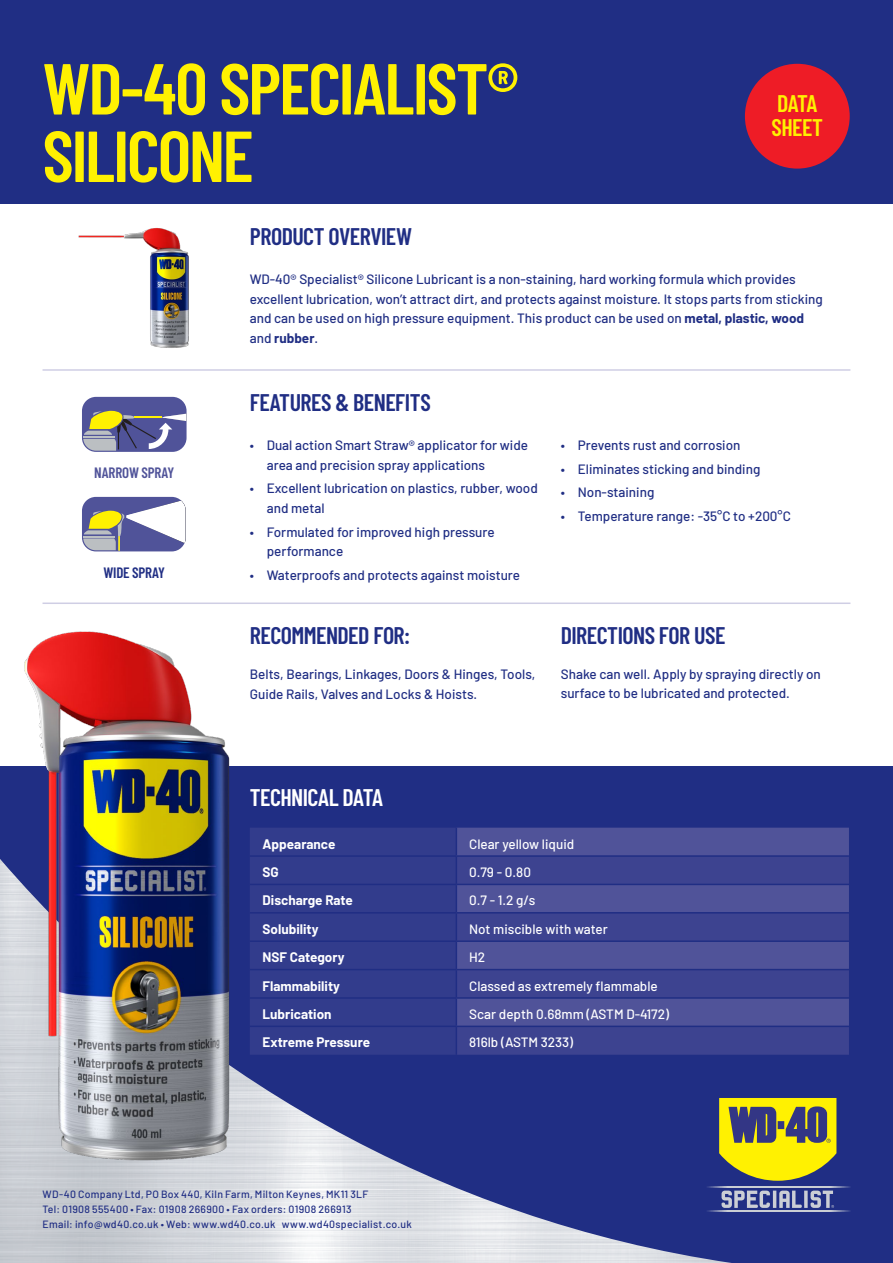
<style>
.page{position:relative;width:893px;height:1263px;background:#202e84}
.page>*{position:absolute;margin:0;border:0;box-sizing:border-box;transform-origin:0 0}
.t1{font:600 72px/67.5px "Barlow Condensed";letter-spacing:-.03em;color:#fff101}
.t2{font:600 24px "Barlow Condensed";letter-spacing:-.02em;color:#202e84}
.t3{font:600 24px "Barlow Condensed";letter-spacing:-.025em;color:#fff}
.t4{font:600 24px/24px "Barlow Condensed";letter-spacing:-.025em;color:#fff101}
.t5{font:600 15px "Barlow Condensed";letter-spacing:-.01em;color:#505399}
.t6{font:600 15px "Barlow Condensed";letter-spacing:-.01em;color:#202e84}
.t7{font:500 13.5px/19.5px "Barlow";color:#202e84}
.t8{font:500 13.5px "Barlow";color:#fff}
.t9{font:700 13.5px "Barlow";color:#fff}
.t10{font:500 10.5px/15px "Barlow";letter-spacing:.03em;color:#202e84}
.s1{font-weight:700}
</style>
<div class="page">
<div style="left:0;top:204px;width:893px;height:561px;background:#fff"></div>
<img style="left:0;top:859px;width:732px;height:404px">
<img style="left:18px;top:631px;width:222px;height:534px">
<div style="left:250px;top:828px;width:206px;height:227px;background:#323c8c"></div>
<div style="left:457px;top:828px;width:392px;height:27px;background:#505399"></div>
<svg style="left:457px;top:857px;width:392px;height:198px;background:#444993"></svg>
<hr style="left:250px;top:855px;width:206px;height:2px;background:#202e84">
<hr style="left:250px;top:884px;width:206px;height:1px;background:#202e84">
<hr style="left:456px;top:884px;width:393px;height:1px;background:#202e84">
<hr style="left:250px;top:912px;width:206px;height:1px;background:#202e84">
<hr style="left:456px;top:912px;width:393px;height:1px;background:#202e84">
<hr style="left:250px;top:940px;width:206px;height:2px;background:#202e84">
<hr style="left:456px;top:940px;width:393px;height:2px;background:#202e84">
<hr style="left:250px;top:969px;width:206px;height:1px;background:#202e84">
<hr style="left:456px;top:969px;width:393px;height:1px;background:#202e84">
<hr style="left:250px;top:997px;width:206px;height:2px;background:#202e84">
<hr style="left:456px;top:997px;width:393px;height:2px;background:#202e84">
<hr style="left:250px;top:1025px;width:206px;height:2px;background:#202e84">
<hr style="left:456px;top:1025px;width:393px;height:2px;background:#202e84">
<svg style="left:456px;top:859px;width:1px;height:196px"></svg>
<svg style="left:705px;top:1211px;width:145px;height:1px"></svg>
<svg style="left:705px;top:1186px;width:145px;height:2px"></svg>
<svg style="left:722px;top:1190px;width:112px;height:18px"></svg>
<svg style="left:719px;top:1098px;width:117px;height:83px;background:#afa932"></svg>
<hr style="left:43px;top:369px;width:807px;height:2px;background:#cfcee4">
<div style="left:745px;top:64px;width:105px;height:105px;background:#ee1c26;border-radius:50%"></div>
<hr style="left:43px;top:602px;width:807px;height:2px;background:#cfcee4">
<svg style="left:82px;top:397px;width:105px;height:55px;background:#777994"></svg>
<div style="left:82px;top:497px;width:104px;height:54px;background:#505399;border-radius:14px"></div>
<svg style="left:83px;top:501px;width:103px;height:50px"></svg>
<img style="left:78px;top:228px;width:111px;height:120px">
<h1 class="t1" style="left:43px;top:50px;width:477px">WD-40 SPECIALIST®<br>SILICONE</h1>
<h2 class="t2" style="left:250px;top:219px;width:164px">PRODUCT OVERVIEW</h2>
<h2 class="t4" style="left:771px;top:90px;width:53px">DATA<br>SHEET</h2>
<p class="t7" style="left:250px;top:268px;width:574px">WD-40® Specialist® Silicone Lubricant is a non-staining, hard working formula which provides excellent lubrication, won’t attract dirt, and protects against moisture. It stops parts from sticking and can be used on high pressure equipment. This product can be used on <span class="s1">metal, plastic, wood </span>and <span class="s1">rubber</span>.</p>
<p class="t5" style="left:94px;top:461px;width:82px">NARROW SPRAY</p>
<p class="t6" style="left:103px;top:561px;width:63px">WIDE SPRAY</p>
<h2 class="t2" style="left:250px;top:385px;width:182px">FEATURES &amp; BENEFITS</h2>
<p class="t7" style="left:267px;top:434px;width:263px;text-indent:-17px">• Dual action Smart Straw® applicator for wide area and precision spray applications</p>
<p class="t7" style="left:267px;top:478px;width:273px;text-indent:-17px">• Excellent lubrication on plastics, rubber, wood and metal</p>
<p class="t7" style="left:267px;top:521px;width:229px;text-indent:-17px">• Formulated for improved high pressure performance</p>
<p class="t7" style="left:250px;top:564px;width:272px">• Waterproofs and protects against moisture</p>
<p class="t7" style="left:561px;top:434px;width:181px">• Prevents rust and corrosion</p>
<p class="t7" style="left:561px;top:458px;width:201px">• Eliminates sticking and binding</p>
<p class="t7" style="left:561px;top:482px;width:95px">• Non-staining</p>
<p class="t7" style="left:561px;top:505px;width:232px">• Temperature range: -35°C to +200°C</p>
<h2 class="t2" style="left:250px;top:618px;width:162px">RECOMMENDED FOR:</h2>
<h2 class="t2" style="left:561px;top:619px;width:166px">DIRECTIONS FOR USE</h2>
<p class="t7" style="left:250px;top:663px;width:287px">Belts, Bearings, Linkages, Doors &amp; Hinges, Tools,<br>Guide Rails, Valves and Locks &amp; Hoists.</p>
<p class="t7" style="left:561px;top:663px;width:262px">Shake can well. Apply by spraying directly on surface to be lubricated and protected.</p>
<h2 class="t3" style="left:250px;top:781px;width:135px">TECHNICAL DATA</h2>
<p class="t9" style="left:263px;top:834px;width:74px">Appearance</p>
<p class="t8" style="left:469px;top:834px;width:107px">Clear yellow liquid</p>
<p class="t9" style="left:263px;top:862px;width:18px">SG</p>
<p class="t8" style="left:469px;top:862px;width:63px">0.79 - 0.80</p>
<p class="t9" style="left:263px;top:890px;width:92px">Discharge Rate</p>
<p class="t8" style="left:469px;top:891px;width:68px">0.7 - 1.2 g/s</p>
<p class="t9" style="left:263px;top:919px;width:57px">Solubility</p>
<p class="t8" style="left:469px;top:919px;width:140px">Not miscible with water</p>
<p class="t9" style="left:263px;top:947px;width:83px">NSF Category</p>
<p class="t8" style="left:469px;top:947px;width:18px">H2</p>
<p class="t9" style="left:263px;top:976px;width:79px">Flammability</p>
<p class="t8" style="left:469px;top:976px;width:190px">Classed as extremely flammable</p>
<p class="t9" style="left:263px;top:1004px;width:71px">Lubrication</p>
<p class="t8" style="left:469px;top:1004px;width:201px">Scar depth 0.68mm (ASTM D-4172)</p>
<p class="t9" style="left:263px;top:1032px;width:109px">Extreme Pressure</p>
<p class="t8" style="left:469px;top:1032px;width:106px">816lb (ASTM 3233)</p>
<p class="t10" style="left:43px;top:1186px;width:371px">WD-40 Company Ltd, PO Box 440, Kiln Farm, Milton Keynes, MK11 3LF<br>Tel: 01908 555400 • Fax: 01908 266900 • Fax orders: 01908 266913<br>Email: info@wd40.co.uk • Web: www.wd40.co.uk www.wd40specialist.co.uk</p>
</div>
